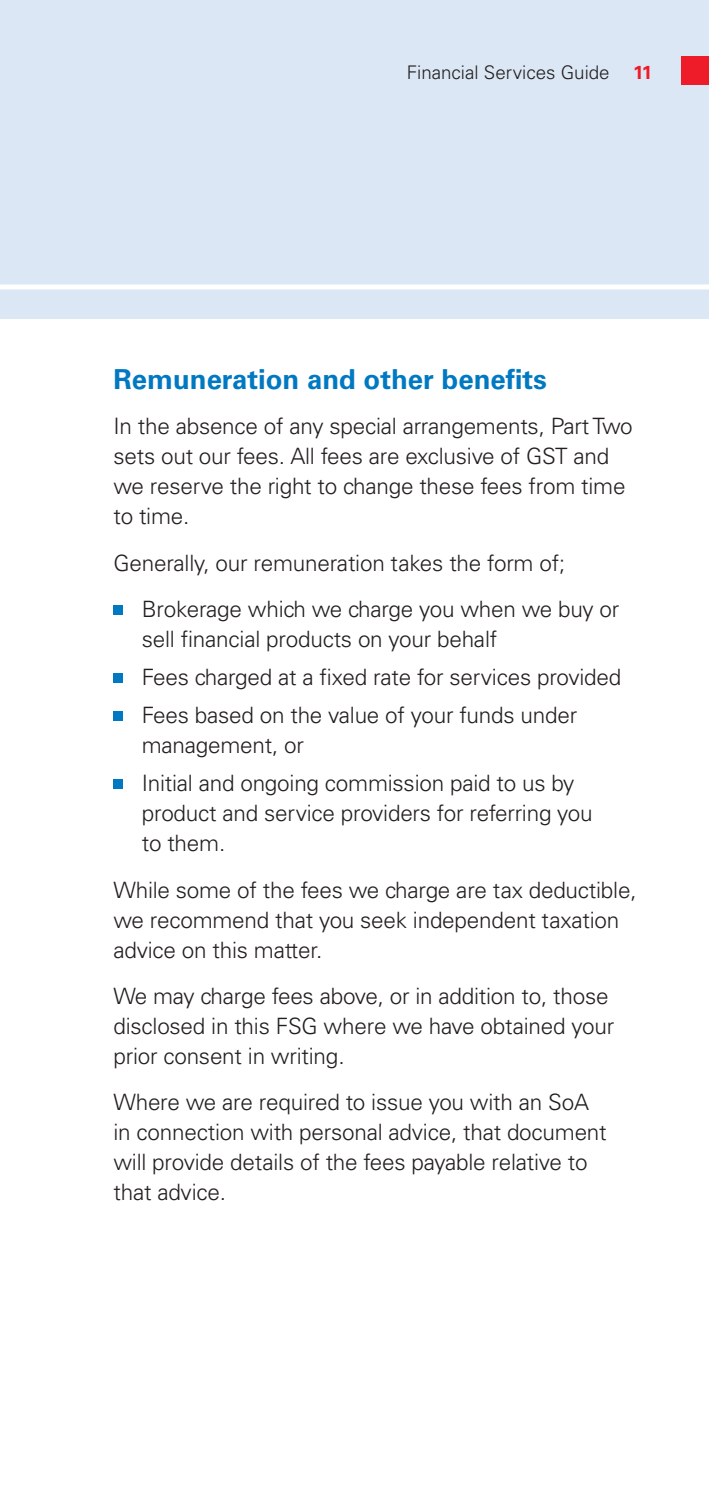
<style>
.page{position:relative;width:709px;height:1489px;background:#fff}
.page>*{position:absolute;margin:0;border:0;box-sizing:border-box;transform-origin:0 0}
.t1{font:700 27.5px "Univers";color:#0079c2}
.t2{font:300 22.5px/30px "Univers";letter-spacing:-.01em;color:#231f20}
.t3{font:300 18.75px "Univers";color:#231f20}
.t4{font:700 18.75px "Univers";color:#ee1c28}
</style>
<div class="page">
<div style="left:0;top:0;width:709px;height:319px;background:#dbe7f5"></div>
<div style="left:0;top:284px;width:709px;height:5px;background:#fff"></div>
<div style="left:680px;top:57px;width:29px;height:28px;background:#ee1c28"></div>
<div style="left:113px;top:605px;width:10px;height:9px;background:#0079c2"></div>
<div style="left:113px;top:673px;width:10px;height:9px;background:#0079c2"></div>
<div style="left:113px;top:711px;width:10px;height:9px;background:#0079c2"></div>
<div style="left:113px;top:779px;width:10px;height:9px;background:#0079c2"></div>
<p class="t3" style="left:407px;top:61px;width:204px">Financial Services Guide</p>
<p class="t4" style="left:633px;top:61px;width:21px">11</p>
<p class="t1" style="left:113px;top:363px;width:435px">Remuneration and other benefits</p>
<p class="t2" style="left:113px;top:411px;width:521px">In the absence of any special arrangements, Part Two sets out our fees. All fees are exclusive of GST and we reserve the right to change these fees from time to time.</p>
<p class="t2" style="left:142px;top:539px;width:479px;line-height:46.2px;text-indent:-28px">Generally, our remuneration takes the form of;<br>Brokerage which we charge you when we buy or</p>
<p class="t2" style="left:142px;top:620px;width:481px;line-height:38px">sell financial products on your behalf<br>Fees charged at a fixed rate for services provided<br>Fees based on the value of your funds under</p>
<p class="t2" style="left:142px;top:726px;width:434px;line-height:38px">management, or<br>Initial and ongoing commission paid to us by</p>
<p class="t2" style="left:142px;top:798px;width:452px">product and service providers for referring you to them.</p>
<p class="t2" style="left:113px;top:874px;width:524px">While some of the fees we charge are tax deductible, we recommend that you seek independent taxation advice on this matter.</p>
<p class="t2" style="left:113px;top:981px;width:502px">We may charge fees above, or in addition to, those disclosed in this FSG where we have obtained your prior consent in writing.</p>
<p class="t2" style="left:113px;top:1087px;width:495px">Where we are required to issue you with an SoA in connection with personal advice, that document will provide details of the fees payable relative to that advice.</p>
</div>
